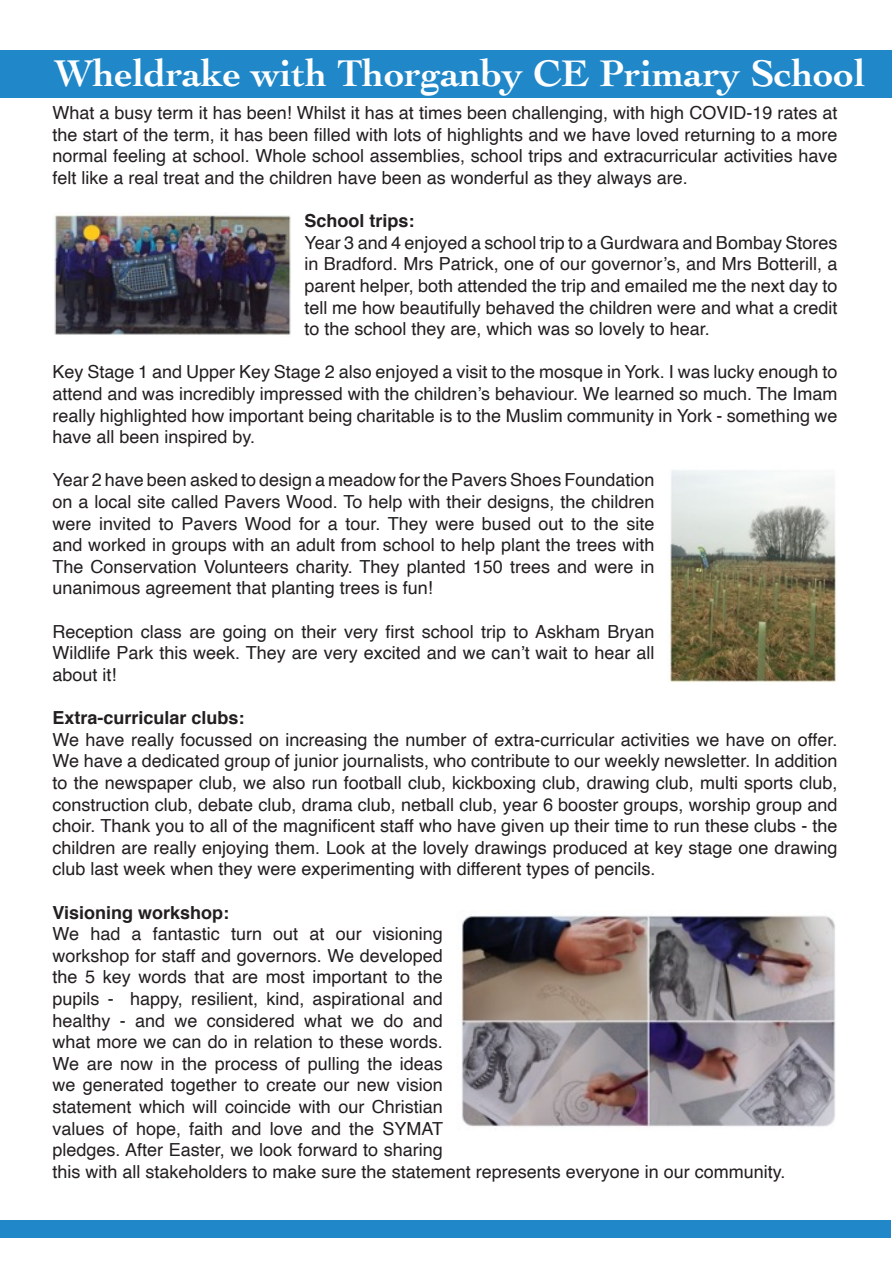
<style>
.page{position:relative;width:893px;height:1263px;background:#fff}
.page>*{position:absolute;margin:0;border:0;box-sizing:border-box;transform-origin:0 0}
.titles_-_white{font:700 39px "Cochin";color:#fff}
.SYMAT_body{font:18px/21.6px "Helvetica";color:#231f20;text-align:justify}
.SYMAT_body-2{font:700 18px "Helvetica";color:#231f20}
</style>
<div class="page">
<div style="left:1px;top:50px;width:891px;height:48px;background:#2088c9"></div>
<div style="left:0;top:1220px;width:891px;height:17px;background:#2088c9"></div>
<img style="left:461px;top:915px;width:375px;height:212px">
<img style="left:52px;top:212px;width:239px;height:123px">
<img style="left:669px;top:470px;width:168px;height:213px">
<p class="titles_-_white" style="left:54px;top:47px;width:813px">Wheldrake with Thorganby CE Primary School</p>
<p class="SYMAT_body" style="left:52px;top:103px;width:786px">What a busy term it has been! Whilst it has at times been challenging, with high COVID-19 rates at the start of the term, it has been filled with lots of highlights and we have loved returning to a more normal feeling at school. Whole school assemblies, school trips and extracurricular activities have felt like a real treat and the children have been as wonderful as they always are.</p>
<p class="SYMAT_body-2" style="left:304px;top:206px;width:112px">School trips:</p>
<p class="SYMAT_body" style="left:304px;top:232px;width:534px">Year 3 and 4 enjoyed a school trip to a Gurdwara and Bombay Stores in Bradford. Mrs Patrick, one of our governor’s, and Mrs Botterill, a parent helper, both attended the trip and emailed me the next day to tell me how beautifully behaved the children were and what a credit to the school they are, which was so lovely to hear.</p>
<p class="SYMAT_body" style="left:52px;top:362px;width:786px">Key Stage 1 and Upper Key Stage 2 also enjoyed a visit to the mosque in York. I was lucky enough to attend and was incredibly impressed with the children’s behaviour. We learned so much. The Imam really highlighted how important being charitable is to the Muslim community in York - something we have all been inspired by.</p>
<p class="SYMAT_body" style="left:52px;top:470px;width:603px">Year 2 have been asked to design a meadow for the Pavers Shoes Foundation on a local site called Pavers Wood. To help with their designs, the children were invited to Pavers Wood for a tour. They were bused out to the site and worked in groups with an adult from school to help plant the trees with The Conservation Volunteers charity. They planted 150 trees and were in unanimous agreement that planting trees is fun!</p>
<p class="SYMAT_body" style="left:52px;top:621px;width:603px">Reception class are going on their very first school trip to Askham Bryan Wildlife Park this week. They are very excited and we can’t wait to hear all about it!</p>
<p class="SYMAT_body-2" style="left:52px;top:703px;width:194px">Extra-curricular clubs:</p>
<p class="SYMAT_body" style="left:52px;top:729px;width:786px">We have really focussed on increasing the number of extra-curricular activities we have on offer.<br>We have a dedicated group of junior journalists, who contribute to our weekly newsletter. In addition to the newspaper club, we also run football club, kickboxing club, drawing club, multi sports club, construction club, debate club, drama club, netball club, year 6 booster groups, worship group and choir. Thank you to all of the magnificent staff who have given up their time to run these clubs - the children are really enjoying them. Look at the lovely drawings produced at key stage one drawing club last week when they were experimenting with different types of pencils.</p>
<p class="SYMAT_body-2" style="left:52px;top:898px;width:178px">Visioning workshop:</p>
<p class="SYMAT_body" style="left:52px;top:923px;width:735px;text-align:left">We had a fantastic turn out at our visioning<br>workshop for staff and governors. We developed<br>the 5 key words that are most important to the<br>pupils - happy, resilient, kind, aspirational and<br>healthy - and we considered what we do and<br>what more we can do in relation to these words.<br>We are now in the process of pulling the ideas<br>we generated together to create our new vision<br>statement which will coincide with our Christian<br>values of hope, faith and love and the SYMAT<br>pledges. After Easter, we look forward to sharing<br>this with all stakeholders to make sure the statement represents everyone in our community.</p>
</div>
